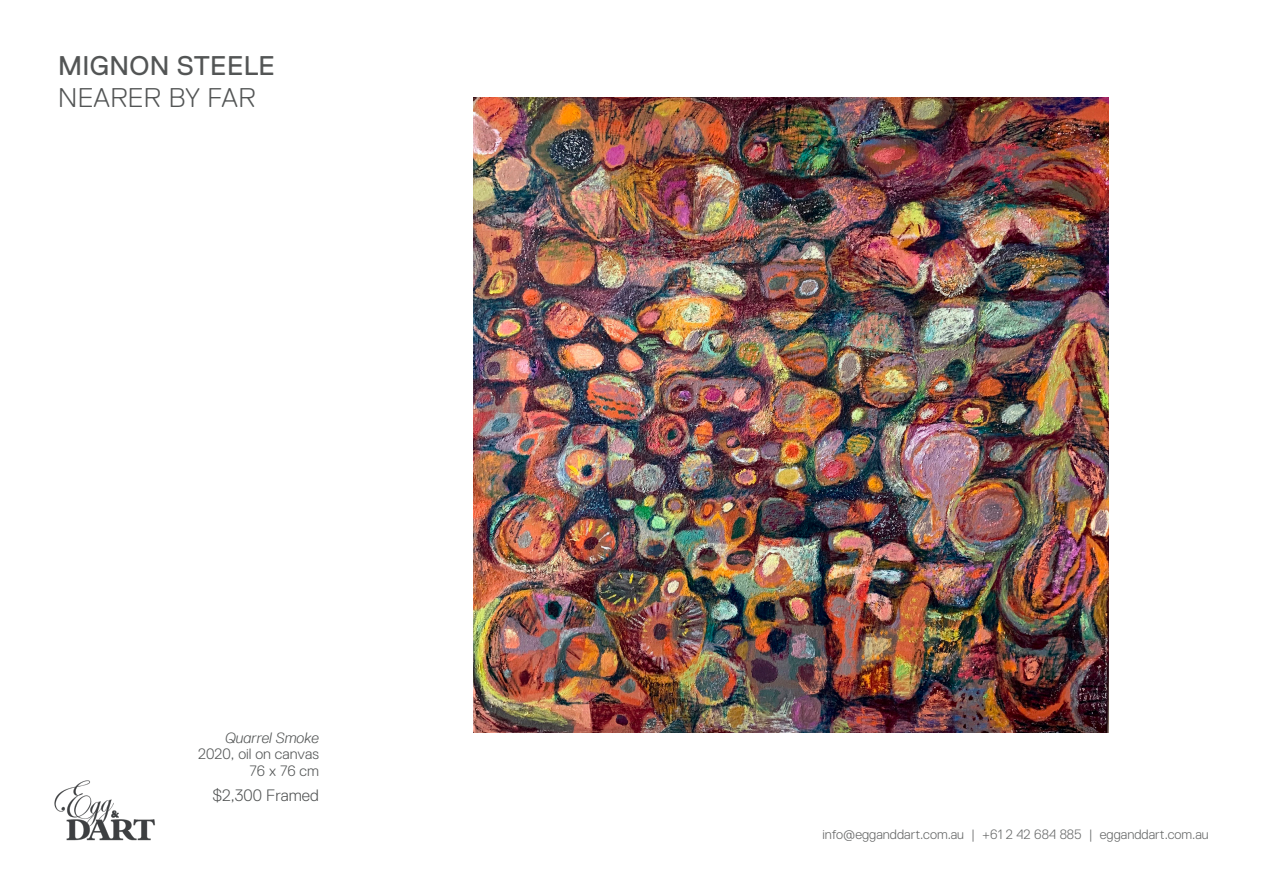
<style>
.page{position:relative;width:1263px;height:893px;background:#fff}
.page>*{position:absolute;margin:0;border:0;box-sizing:border-box;transform-origin:0 0}
.t1{font:27px "Replica";letter-spacing:.01em;color:#535555}
.t2{font:300 27px "Replica";letter-spacing:.01em;color:#535555}
.image_price{font:300 16.5px "Replica";color:#535555}
.image_price-2{font:300 15px/16.5px "Replica";color:#535555;text-align:right}
.t3{font:300 13.5px "Replica";color:#666868}
.s1{font-style:italic}
</style>
<div class="page">
<img style="left:54px;top:780px;width:101px;height:61px">
<img style="left:473px;top:97px;width:636px;height:635px">
<h1 class="t1" style="left:58px;top:51px;width:218px">MIGNON STEELE</h1>
<h1 class="t2" style="left:58px;top:82px;width:199px">NEARER BY FAR</h1>
<p class="image_price-2" style="left:198px;top:729px;width:122px"><span class="s1">Quarrel Smoke<br></span>2020, oil on canvas<br>76 x 76 cm</p>
<p class="image_price" style="left:212px;top:786px;width:108px">$2,300 Framed</p>
<p class="t3" style="left:822px;top:827px;width:388px">info@egganddart.com.au | +61 2 42 684 885 | egganddart.com.au</p>
</div>
